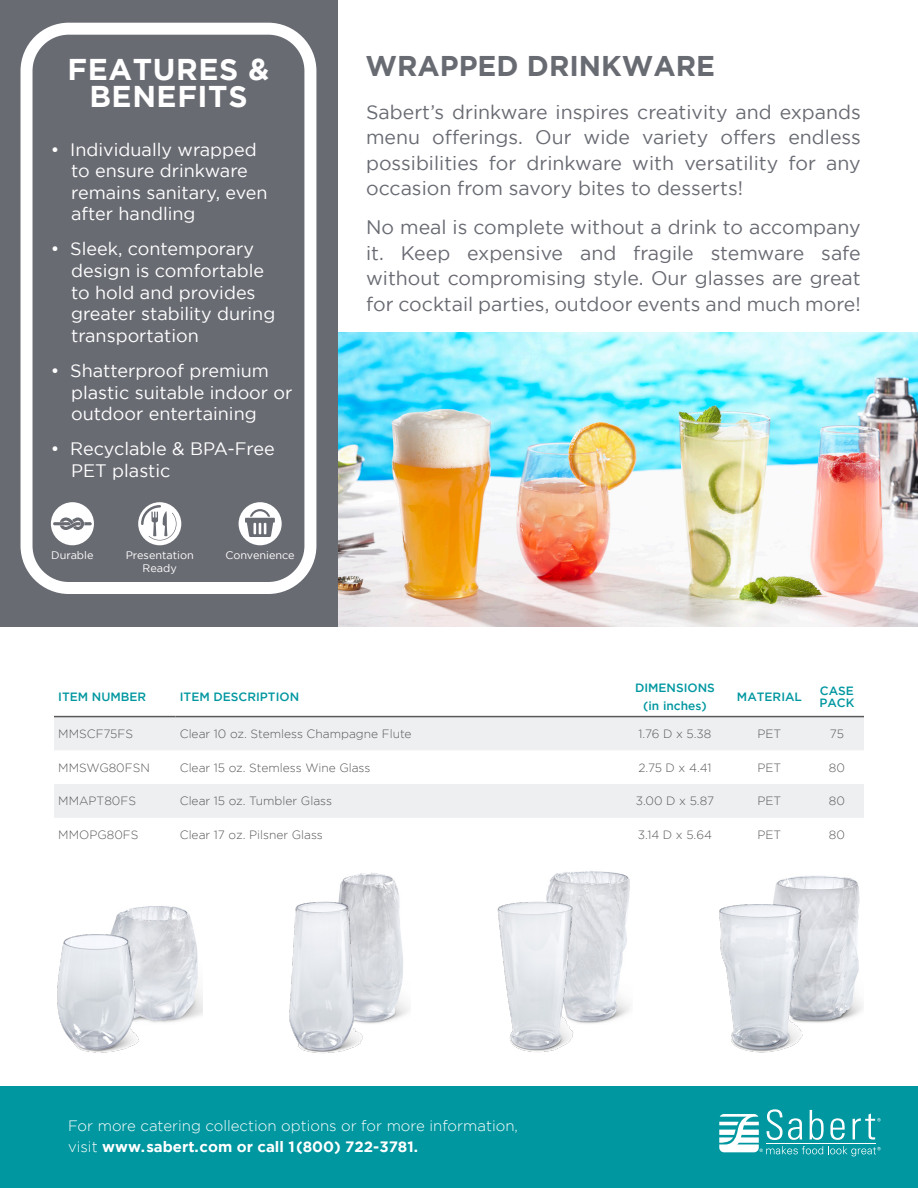
<style>
.page{position:relative;width:918px;height:1188px;background:#fff}
.page>*{position:absolute;margin:0;border:0;box-sizing:border-box;transform-origin:0 0}
.t1{font:700 30px/27px "Gotham";letter-spacing:.02em;color:#fff;text-align:center}
.t2{font:700 28.5px "Gotham";color:#696b73}
.t3{font:19.5px/25.5px "Gotham";color:#696b73;text-align:justify}
.t4{font:18px/21.6px "Gotham";color:#fff}
.t5{font:300 15px "Gotham";color:#fff}
.t6{font:700 15px "Gotham";color:#fff}
.t7{font:300 12px "Gotham";color:#57585a}
.t8{font:500 12px/12.3px "Gotham";color:#0097a0}
.t9{font:10.95px/13px "Gotham";color:#fff;text-align:center}
.s1{font-weight:300}
</style>
<div class="page">
<div style="left:0;top:1086px;width:918px;height:102px;background:#0097a0"></div>
<svg style="left:719px;top:1109px;width:162px;height:47px"></svg>
<svg style="left:54px;top:717px;width:810px;height:101px;fill:#eeeff0"></svg>
<hr style="left:54px;top:716px;width:122px;height:1px;background:#57585a">
<hr style="left:176px;top:716px;width:445px;height:1px;background:#57585a">
<hr style="left:621px;top:716px;width:108px;height:1px;background:#57585a">
<hr style="left:729px;top:716px;width:81px;height:1px;background:#57585a">
<hr style="left:810px;top:716px;width:54px;height:1px;background:#57585a">
<img style="left:338px;top:333px;width:580px;height:294px">
<div style="left:0;top:0;width:338px;height:627px;background:#696b73"></div>
<div style="left:21px;top:23px;width:295px;height:571px;border:12px solid #fff;border-radius:42px"></div>
<svg style="left:138px;top:502px;width:43px;height:43px"></svg>
<svg style="left:51px;top:502px;width:43px;height:43px"></svg>
<svg style="left:239px;top:502px;width:43px;height:43px"></svg>
<img style="left:111px;top:906px;width:91px;height:117px">
<img style="left:57px;top:931px;width:83px;height:122px">
<img style="left:338px;top:872px;width:71px;height:152px">
<img style="left:289px;top:901px;width:76px;height:153px">
<img style="left:546px;top:871px;width:84px;height:153px">
<img style="left:497px;top:898px;width:84px;height:154px">
<img style="left:773px;top:875px;width:90px;height:148px">
<img style="left:719px;top:901px;width:85px;height:152px">
<p class="t1" style="left:68px;top:55px;width:203px">FEATURES &amp;<br>BENEFITS</p>
<p class="t4" style="left:71px;top:138px;width:198px;text-indent:-20px">• Individually wrapped to ensure drinkware remains sanitary, even after handling</p>
<p class="t4" style="left:71px;top:238px;width:206px;text-indent:-20px">• Sleek, contemporary design is comfortable to hold and provides greater stability during transportation</p>
<p class="t4" style="left:71px;top:359px;width:223px;text-indent:-20px">• Shatterproof premium plastic suitable indoor or outdoor entertaining</p>
<p class="t4" style="left:71px;top:438px;width:205px;text-indent:-20px">• Recyclable &amp; BPA-Free<br>PET plastic</p>
<p class="t9" style="left:51px;top:548px;width:44px">Durable</p>
<p class="t9" style="left:226px;top:548px;width:71px">Convenience</p>
<p class="t9" style="left:126px;top:548px;width:70px">Presentation<br>Ready</p>
<p class="t8" style="left:58px;top:690px;width:89px">ITEM NUMBER</p>
<p class="t8" style="left:180px;top:690px;width:121px">ITEM DESCRIPTION</p>
<p class="t2" style="left:366px;top:50px;width:351px">WRAPPED DRINKWARE</p>
<p class="t3" style="left:366px;top:99px;width:496px">Sabert’s drinkware inspires creativity and expands menu offerings. Our wide variety offers endless possibilities for drinkware with versatility for any occasion from savory bites to desserts!</p>
<p class="t3" style="left:366px;top:214px;width:496px">No meal is complete without a drink to accompany it. Keep expensive and fragile stemware safe without compromising style. Our glasses are great for cocktail parties, outdoor events and much more!</p>
<p class="t8" style="left:635px;top:681px;width:81px">DIMENSIONS</p>
<p class="t8" style="left:643px;top:699px;width:65px">(in inches)</p>
<p class="t8" style="left:737px;top:690px;width:67px">MATERIAL</p>
<p class="t8" style="left:819px;top:684px;width:37px">CASE<br>PACK</p>
<p class="t7" style="left:58px;top:727px;width:76px">MMSCF75FS</p>
<p class="t7" style="left:180px;top:727px;width:233px">Clear 10 oz. Stemless Champagne Flute</p>
<p class="t7" style="left:639px;top:727px;width:74px">1.76 D x 5.38</p>
<p class="t7" style="left:758px;top:727px;width:25px">PET</p>
<p class="t7" style="left:830px;top:727px;width:16px">75</p>
<p class="t7" style="left:58px;top:761px;width:93px">MMSWG80FSN</p>
<p class="t7" style="left:180px;top:761px;width:192px">Clear 15 oz. Stemless Wine Glass</p>
<p class="t7" style="left:638px;top:761px;width:75px">2.75 D x 4.41</p>
<p class="t7" style="left:758px;top:761px;width:25px">PET</p>
<p class="t7" style="left:829px;top:761px;width:18px">80</p>
<p class="t7" style="left:58px;top:795px;width:79px">MMAPT80FS</p>
<p class="t7" style="left:180px;top:795px;width:154px">Clear 15 oz. Tumbler Glass</p>
<p class="t7" style="left:636px;top:795px;width:80px">3.00 D x 5.87</p>
<p class="t7" style="left:758px;top:795px;width:25px">PET</p>
<p class="t7" style="left:829px;top:795px;width:18px">80</p>
<p class="t7" style="left:58px;top:828px;width:82px">MMOPG80FS</p>
<p class="t7" style="left:180px;top:828px;width:145px">Clear 17 oz. Pilsner Glass</p>
<p class="t7" style="left:638px;top:828px;width:76px">3.14 D x 5.64</p>
<p class="t7" style="left:758px;top:828px;width:25px">PET</p>
<p class="t7" style="left:829px;top:828px;width:18px">80</p>
<p class="t5" style="left:68px;top:1118px;width:451px">For more catering collection options or for more information,</p>
<p class="t6" style="left:68px;top:1138px;width:352px"><span class="s1">visit</span> www.sabert.com or call 1(800) 722-3781.</p>
</div>
